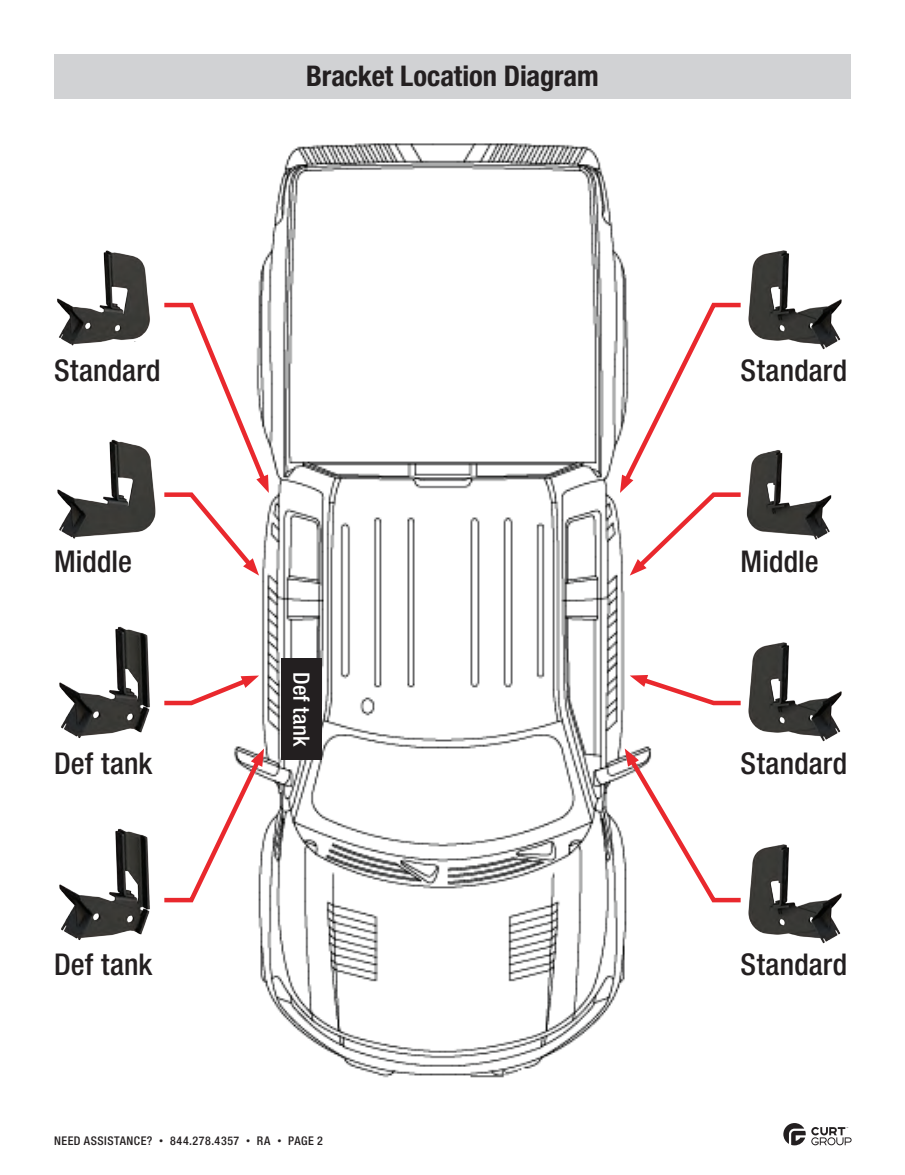
<style>
.page{position:relative;width:905px;height:1175px;background:#fff}
.page>*{position:absolute;margin:0;border:0;box-sizing:border-box;transform-origin:0 0}
.t1{font:500 condensed 30px "Helvetica Neue LT Std";letter-spacing:.005em;color:#231f20}
.t2{font:700 condensed 28.5px "Helvetica Neue LT Std";letter-spacing:-.005em;color:#231f20}
.t3{font:500 condensed 22.5px "Helvetica Neue LT Std";letter-spacing:.005em;color:#fff}
.t4{font:500 condensed 12px "Helvetica Neue LT Std";letter-spacing:.04em;color:#231f20}
.s1{font-family:"DINOT";font-weight:400;font-stretch:normal;font-size:9px}
</style>
<div class="page">
<svg style="left:783px;top:1123px;width:68px;height:22px"></svg>
<div style="left:54px;top:54px;width:796px;height:44px;background:#d1d2d4"></div>
<img style="left:235px;top:143px;width:415px;height:935px">
<img style="left:57px;top:250px;width:93px;height:96px">
<img style="left:57px;top:439px;width:99px;height:100px">
<img style="left:59px;top:626px;width:91px;height:113px">
<img style="left:59px;top:828px;width:91px;height:113px">
<img style="left:748px;top:844px;width:94px;height:100px">
<img style="left:748px;top:642px;width:94px;height:100px">
<img style="left:748px;top:250px;width:94px;height:100px">
<img style="left:746px;top:450px;width:86px;height:90px">
<div style="left:281px;top:658px;width:41px;height:101px;background:#231f20"></div>
<svg style="left:624px;top:748px;width:117px;height:156px"></svg>
<svg style="left:164px;top:748px;width:101px;height:156px"></svg>
<svg style="left:618px;top:300px;width:123px;height:275px"></svg>
<svg style="left:164px;top:300px;width:106px;height:275px"></svg>
<svg style="left:629px;top:673px;width:112px;height:34px"></svg>
<svg style="left:164px;top:674px;width:95px;height:33px"></svg>
<p class="t2" style="left:306px;top:59px;width:294px">Bracket Location Diagram</p>
<p class="t1" style="left:54px;top:353px;width:108px">Standard</p>
<p class="t1" style="left:740px;top:353px;width:108px">Standard</p>
<p class="t1" style="left:54px;top:543px;width:80px">Middle</p>
<p class="t1" style="left:740px;top:543px;width:80px">Middle</p>
<p class="t1" style="left:54px;top:745px;width:100px">Def tank</p>
<p class="t1" style="left:54px;top:946px;width:100px">Def tank</p>
<p class="t3" style="left:315px;top:672px;width:76px;rotate:90deg">Def tank</p>
<p class="t4" style="left:54px;top:1133px;width:270px">NEED ASSISTANCE? <span class="s1">•</span> 844.278.4357 <span class="s1">•</span> RA <span class="s1">•</span> PAGE 2</p>
<p class="t1" style="left:740px;top:745px;width:108px">Standard</p>
<p class="t1" style="left:740px;top:946px;width:108px">Standard</p>
</div>
